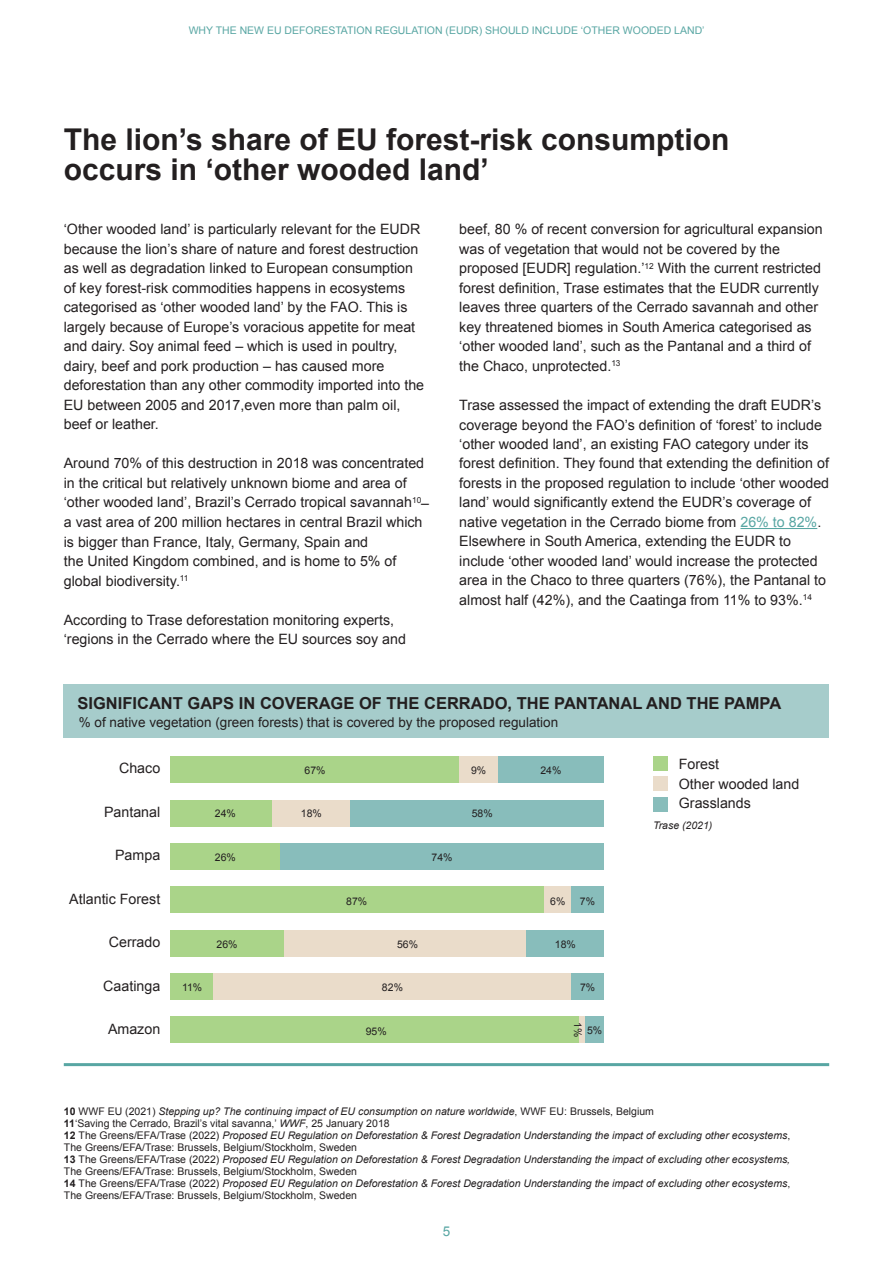
<style>
.page{position:relative;width:893px;height:1263px;background:#fff}
.page>*{position:absolute;margin:0;border:0;box-sizing:border-box;transform-origin:0 0}
.t1{font:700 30px/30px "Arial";color:#231f20}
.t2{font:700 16.5px "Arial";color:#231f20}
.t3{font:14.25px/19.5px "Arial";color:#231f20}
.t4{font:13.5px "Arial";color:#231f20}
.t5{font:13.5px "Arial";color:#58a6a3}
.t6{font:italic 10.5px/12px "Arial";color:#231f20}
.t7{font:10.5px "Arial";color:#58a6a3}
.t8{font:10.5px "Arial";color:#231f20}
.s1{color:#58a6a3}
.s2{font-weight:700;font-style:normal}
.s3{font-style:normal}
</style>
<div class="page">
<hr style="left:740px;top:528px;width:77px;height:1px;background:#58a6a3">
<div style="left:64px;top:684px;width:765px;height:53px;background:#a6cccb"></div>
<div style="left:653px;top:756px;width:15px;height:15px;background:#aad489"></div>
<div style="left:653px;top:777px;width:15px;height:14px;background:#eadcca"></div>
<div style="left:653px;top:797px;width:15px;height:14px;background:#88bdbb"></div>
<div style="left:171px;top:756px;width:289px;height:27px;background:#aad489"></div>
<div style="left:171px;top:887px;width:374px;height:26px;background:#aad489"></div>
<div style="left:171px;top:800px;width:102px;height:26px;background:#aad489"></div>
<div style="left:171px;top:930px;width:113px;height:26px;background:#aad489"></div>
<div style="left:171px;top:973px;width:43px;height:27px;background:#aad489"></div>
<div style="left:171px;top:1016px;width:411px;height:27px;background:#aad489"></div>
<div style="left:171px;top:843px;width:109px;height:27px;background:#aad489"></div>
<div style="left:460px;top:756px;width:38px;height:27px;background:#eadcca"></div>
<div style="left:545px;top:887px;width:26px;height:26px;background:#eadcca"></div>
<div style="left:273px;top:800px;width:77px;height:26px;background:#eadcca"></div>
<div style="left:284px;top:930px;width:245px;height:26px;background:#eadcca"></div>
<div style="left:214px;top:973px;width:357px;height:27px;background:#eadcca"></div>
<div style="left:579px;top:1017px;width:6px;height:26px;background:#eadcca"></div>
<div style="left:498px;top:756px;width:106px;height:27px;background:#88bdbb"></div>
<div style="left:571px;top:887px;width:33px;height:26px;background:#88bdbb"></div>
<div style="left:350px;top:800px;width:254px;height:26px;background:#88bdbb"></div>
<div style="left:526px;top:930px;width:78px;height:26px;background:#88bdbb"></div>
<div style="left:571px;top:973px;width:33px;height:27px;background:#88bdbb"></div>
<div style="left:585px;top:1016px;width:19px;height:27px;background:#88bdbb"></div>
<div style="left:280px;top:843px;width:324px;height:27px;background:#88bdbb"></div>
<hr style="left:64px;top:1063px;width:765px;height:3px;background:#58a6a3">
<p class="t7" style="left:189px;top:24px;width:517px">WHY THE NEW EU DEFORESTATION REGULATION (EUDR) SHOULD INCLUDE ‘OTHER WOODED LAND’</p>
<h1 class="t1" style="left:64px;top:125px;width:667px">The lion’s share of EU forest-risk consumption occurs in ‘other wooded land’</h1>
<p class="t3" style="left:64px;top:220px;width:362px">‘Other wooded land’ is particularly relevant for the EUDR because the lion’s share of nature and forest destruction as well as degradation linked to European consumption of key forest-risk commodities happens in ecosystems categorised as ‘other wooded land’ by the FAO. This is largely because of Europe’s voracious appetite for meat and dairy. Soy animal feed – which is used in poultry, dairy, beef and pork production – has caused more deforestation than any other commodity imported into the EU between 2005 and 2017,even more than palm oil, beef or leather.</p>
<p class="t3" style="left:64px;top:454px;width:367px">Around 70% of this destruction in 2018 was concentrated in the critical but relatively unknown biome and area of ‘other wooded land’, Brazil’s Cerrado tropical savannah<sup>10</sup>– a vast area of 200 million hectares in central Brazil which is bigger than France, Italy, Germany, Spain and<br>the United Kingdom combined, and is home to 5% of global biodiversity.<sup>11</sup></p>
<p class="t3" style="left:64px;top:610px;width:344px">According to Trase deforestation monitoring experts, ‘regions in the Cerrado where the EU sources soy and</p>
<p class="t3" style="left:459px;top:220px;width:365px">beef, 80 % of recent conversion for agricultural expansion was of vegetation that would not be covered by the proposed [EUDR] regulation.’<sup>12</sup> With the current restricted forest definition, Trase estimates that the EUDR currently leaves three quarters of the Cerrado savannah and other key threatened biomes in South America categorised as ‘other wooded land’, such as the Pantanal and a third of the Chaco, unprotected.<sup>13</sup></p>
<p class="t3" style="left:459px;top:395px;width:371px">Trase assessed the impact of extending the draft EUDR’s coverage beyond the FAO’s definition of ‘forest’ to include ‘other wooded land’, an existing FAO category under its forest definition. They found that extending the definition of forests in the proposed regulation to include ‘other wooded land’ would significantly extend the EUDR’s coverage of native vegetation in the Cerrado biome from <span class="s1">26% to 82%</span>.<br>Elsewhere in South America, extending the EUDR to include ‘other wooded land’ would increase the protected area in the Chaco to three quarters (76%), the Pantanal to almost half (42%), and the Caatinga from 11% to 93%.<sup>14</sup></p>
<p class="t2" style="left:78px;top:692px;width:705px">SIGNIFICANT GAPS IN COVERAGE OF THE CERRADO, THE PANTANAL AND THE PAMPA</p>
<p class="t4" style="left:79px;top:713px;width:481px">% of native vegetation (green forests) that is covered by the proposed regulation</p>
<p class="t3" style="left:679px;top:754px;width:122px">Forest<br>Other wooded land<br>Grasslands</p>
<p class="t3" style="left:119px;top:758px;width:43px">Chaco</p>
<p class="t3" style="left:104px;top:802px;width:58px">Pantanal</p>
<p class="t3" style="left:115px;top:845px;width:47px">Pampa</p>
<p class="t3" style="left:69px;top:889px;width:93px">Atlantic Forest</p>
<p class="t3" style="left:109px;top:932px;width:53px">Cerrado</p>
<p class="t3" style="left:103px;top:976px;width:59px">Caatinga</p>
<p class="t3" style="left:108px;top:1019px;width:54px">Amazon</p>
<p class="t8" style="left:305px;top:764px;width:23px">67%</p>
<p class="t8" style="left:471px;top:763px;width:17px">9%</p>
<p class="t8" style="left:540px;top:764px;width:23px">24%</p>
<p class="t8" style="left:215px;top:807px;width:23px">24%</p>
<p class="t8" style="left:301px;top:807px;width:23px">18%</p>
<p class="t8" style="left:472px;top:807px;width:23px">58%</p>
<p class="t8" style="left:215px;top:850px;width:23px">26%</p>
<p class="t8" style="left:431px;top:850px;width:23px">74%</p>
<p class="t6" style="left:653px;top:820px;width:61px">Trase (2021)</p>
<p class="t8" style="left:580px;top:894px;width:17px">7%</p>
<p class="t8" style="left:346px;top:894px;width:23px">87%</p>
<p class="t8" style="left:550px;top:894px;width:17px">6%</p>
<p class="t8" style="left:217px;top:937px;width:23px">26%</p>
<p class="t8" style="left:397px;top:937px;width:23px">56%</p>
<p class="t8" style="left:555px;top:937px;width:23px">18%</p>
<p class="t8" style="left:182px;top:981px;width:22px">11%</p>
<p class="t8" style="left:382px;top:981px;width:23px">82%</p>
<p class="t8" style="left:580px;top:981px;width:17px">7%</p>
<p class="t8" style="left:587px;top:1023px;width:17px">5%</p>
<p class="t8" style="left:585px;top:1022px;width:17px;rotate:90deg">1%</p>
<p class="t8" style="left:366px;top:1024px;width:23px">95%</p>
<p class="t6" style="left:64px;top:1106px;width:728px"><span class="s2">10</span> <span class="s3">WWF EU (2021)</span> Stepping up? The continuing impact of EU consumption on nature worldwide<span class="s3">, WWF EU: Brussels, Belgium<br></span><span class="s2">11</span><span class="s3">‘Saving the Cerrado, Brazil’s vital savanna,’</span> WWF<span class="s3">, 25 January 2018<br></span><span class="s2">12</span> <span class="s3">The Greens/EFA/Trase (2022)</span> Proposed EU Regulation on Deforestation &amp; Forest Degradation Understanding the impact of excluding other ecosystems<span class="s3">, The Greens/EFA/Trase: Brussels, Belgium/Stockholm, Sweden<br></span><span class="s2">13</span> <span class="s3">The Greens/EFA/Trase (2022)</span> Proposed EU Regulation on Deforestation &amp; Forest Degradation Understanding the impact of excluding other ecosystems, <span class="s3">The Greens/EFA/Trase: Brussels, Belgium/Stockholm, Sweden<br></span><span class="s2">14</span> <span class="s3">The Greens/EFA/Trase (2022)</span> Proposed EU Regulation on Deforestation &amp; Forest Degradation Understanding the impact of excluding other ecosystems<span class="s3">, The Greens/EFA/Trase: Brussels, Belgium/Stockholm, Sweden</span></p>
<p class="t5" style="left:443px;top:1222px;width:9px">5</p>
</div>
